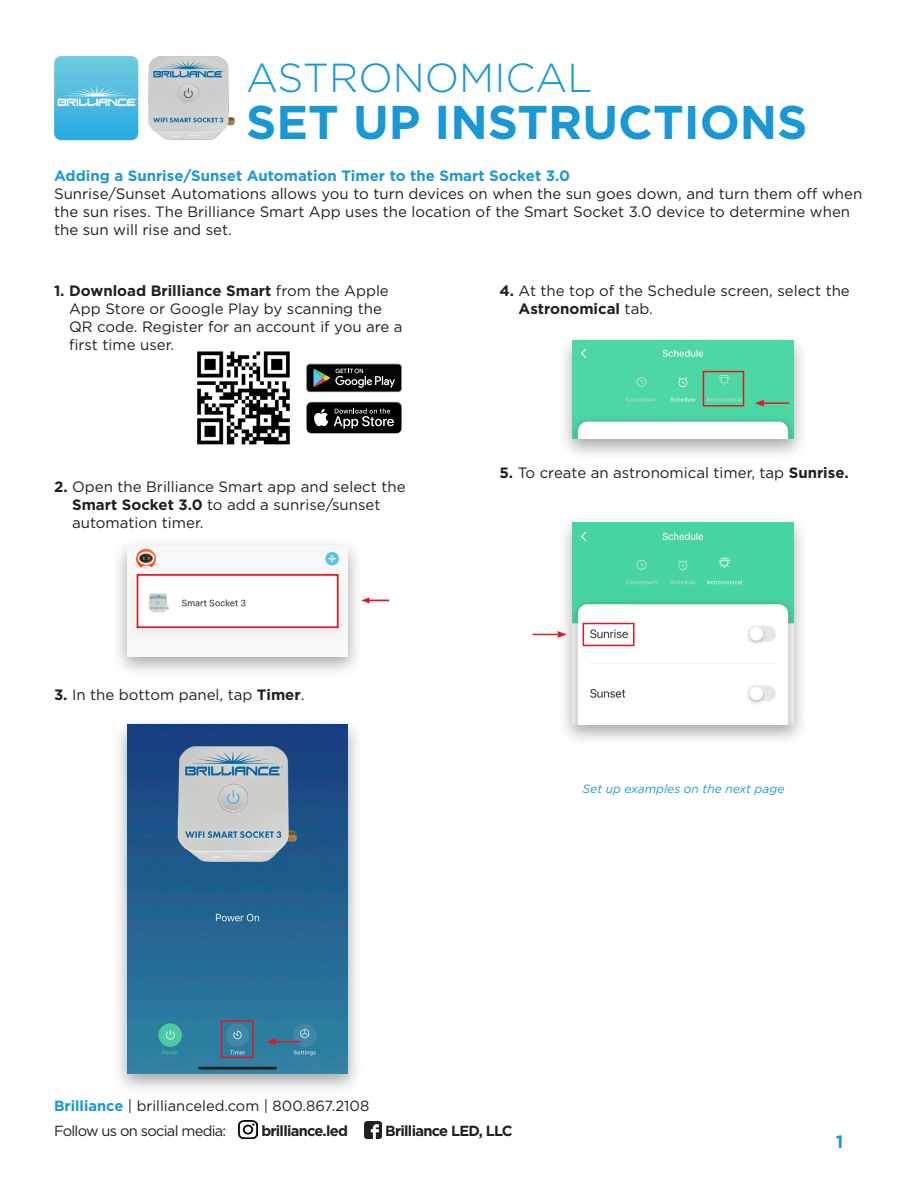
<style>
.page{position:relative;width:918px;height:1188px;background:#fff}
.page>*{position:absolute;margin:0;border:0;box-sizing:border-box;transform-origin:0 0}
.t1{font:700 47.4px "Gotham";color:#1a98d6}
.t2{font:300 40.5px "Gotham";color:#1a98d6}
.t3{font:700 18px "Gotham";color:#1f98d5}
.BodyText{font:15px/18px "Gotham";color:#231f20}
.BodyText-2{font:700 15px "Gotham";color:#1f98d5}
.t4{font:14.7px/25px "Gotham";letter-spacing:-.015em;color:#231f20}
.t5{font:700 14.7px "Gotham";letter-spacing:-.05em;color:#231f20}
.t6{font:italic 12px "Gotham";color:#1f98d5}
.s1{font-weight:700}
.s2{font-weight:700;color:#1a98d6}
</style>
<div class="page">
<img style="left:239px;top:1120px;width:18px;height:19px">
<img style="left:364px;top:1121px;width:18px;height:18px">
<img style="left:197px;top:351px;width:93px;height:94px">
<svg style="left:306px;top:402px;width:96px;height:32px;background:#323233"></svg>
<svg style="left:309px;top:363px;width:90px;height:30px"></svg>
<svg style="left:306px;top:364px;width:96px;height:28px;background:#2c2f2c"></svg>
<div style="left:112px;top:716px;width:251px;height:380px;background:#231f20;opacity:.4"></div>
<img style="left:127px;top:725px;width:221px;height:349px">
<svg style="left:267px;top:1038px;width:34px;height:7px"></svg>
<div style="left:221px;top:1020px;width:33px;height:38px;border:2px solid #e01826"></div>
<div style="left:112px;top:538px;width:251px;height:140px;background:#231f20;opacity:.4"></div>
<img style="left:127px;top:547px;width:221px;height:109px">
<svg style="left:361px;top:597px;width:28px;height:7px"></svg>
<div style="left:137px;top:574px;width:202px;height:54px;border:2px solid #e01826"></div>
<div style="left:557px;top:332px;width:251px;height:129px;background:#231f20;opacity:.4"></div>
<img style="left:573px;top:341px;width:220px;height:98px">
<hr style="left:762px;top:402px;width:27px;height:2px;background:#e01826">
<svg style="left:755px;top:400px;width:10px;height:7px"></svg>
<div style="left:703px;top:371px;width:41px;height:36px;border:2px solid #e01826"></div>
<img style="left:54px;top:56px;width:84px;height:84px">
<img style="left:148px;top:56px;width:87px;height:84px">
<div style="left:557px;top:514px;width:251px;height:233px;background:#231f20;opacity:.4"></div>
<img style="left:573px;top:523px;width:220px;height:202px">
<svg style="left:533px;top:631px;width:34px;height:7px"></svg>
<div style="left:583px;top:623px;width:51px;height:23px;border:2px solid #e01826"></div>
<p class="t2" style="left:246px;top:53px;width:348px">ASTRONOMICAL</p>
<p class="t1" style="left:246px;top:90px;width:563px">SET UP INSTRUCTIONS</p>
<p class="BodyText-2" style="left:54px;top:166px;width:517px">Adding a Sunrise/Sunset Automation Timer to the Smart Socket 3.0</p>
<p class="BodyText" style="left:54px;top:185px;width:810px">Sunrise/Sunset Automations allows you to turn devices on when the sun goes down, and turn them off when the sun rises. The Brilliance Smart App uses the location of the Smart Socket 3.0 device to determine when the sun will rise and set.</p>
<p class="BodyText" style="left:69px;top:281px;width:335px;text-indent:-15px"><span class="s1">1. Download Brilliance Smart</span> from the Apple App Store or Google Play by scanning the QR code. Register for an account if you are a first time user.</p>
<p class="BodyText" style="left:72px;top:477px;width:335px;text-indent:-18px"><span class="s1">2.</span> Open the Brilliance Smart app and select the<br><span class="s1">Smart Socket 3.0</span> to add a sunrise/sunset automation timer.</p>
<p class="BodyText" style="left:54px;top:686px;width:252px"><span class="s1">3.</span> In the bottom panel, tap <span class="s1">Timer</span>.</p>
<p class="BodyText" style="left:519px;top:281px;width:333px;text-indent:-19px"><span class="s1">4.</span> At the top of the Schedule screen, select the<br><span class="s1">Astronomical</span> tab.</p>
<p class="BodyText" style="left:500px;top:463px;width:351px"><span class="s1">5.</span> To create an astronomical timer, tap <span class="s1">Sunrise.</span></p>
<p class="t6" style="left:583px;top:781px;width:203px">Set up examples on the next page</p>
<p class="t4" style="left:54px;top:1093px;width:317px"><span class="s2">Brilliance</span> | brillianceled.com | 800.867.2108<br>Follow us on social media:</p>
<p class="t5" style="left:261px;top:1121px;width:88px">brilliance.led</p>
<p class="t5" style="left:385px;top:1121px;width:129px">Brilliance LED, LLC</p>
<p class="t3" style="left:836px;top:1130px;width:9px">1</p>
</div>
